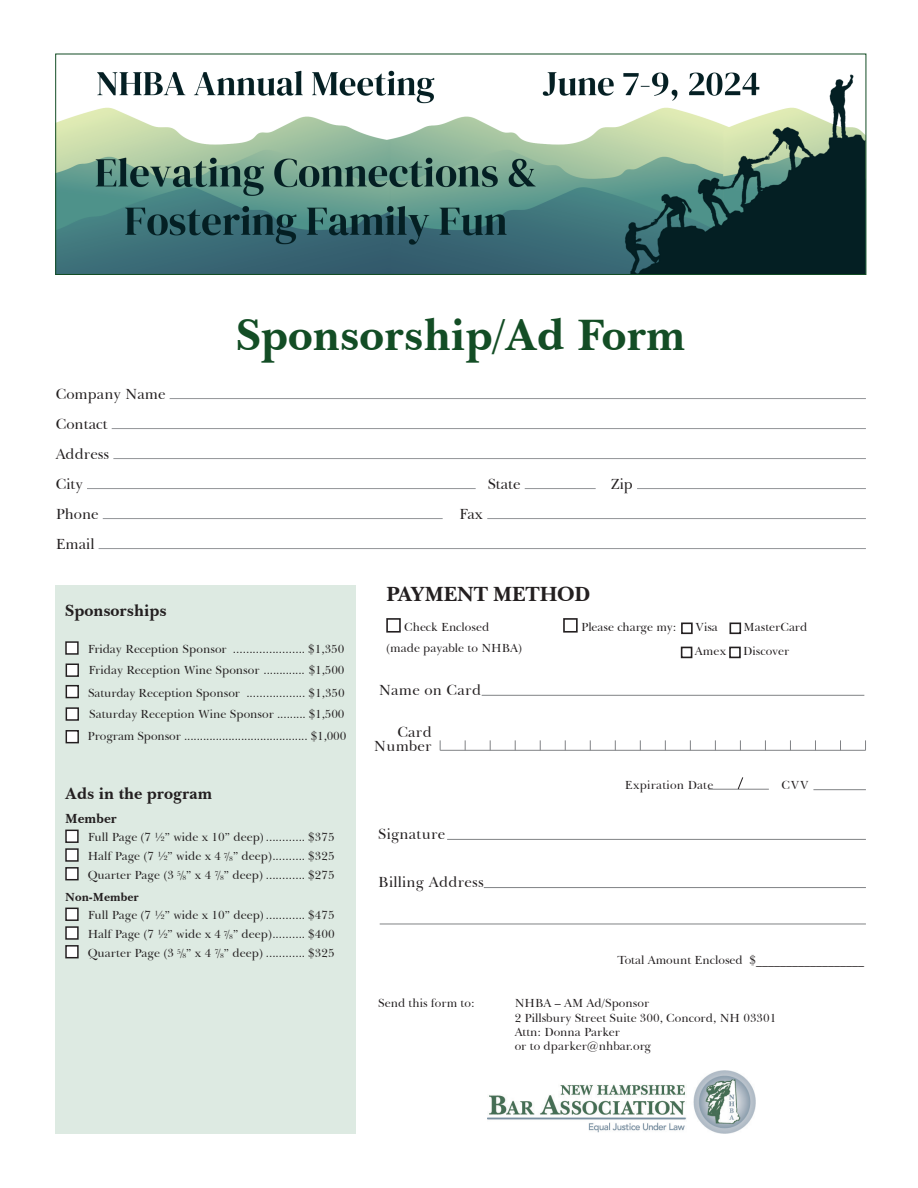
<style>
.page{position:relative;width:918px;height:1188px;background:#fff}
.page>*{position:absolute;margin:0;border:0;box-sizing:border-box;transform-origin:0 0}
.t1{font:700 45px "Baskerville BT";color:#134d25}
.t2{font:700 21px "Baskerville BT";letter-spacing:-.03em;color:#231f20}
.t3{font:700 16.5px "Baskerville BT";color:#231f20}
.t4{font:15px/14.1px "Baskerville BT";color:#231f20;text-align:right}
.t5{font:700 13.5px "Baskerville BT";color:#231f20}
.t6{font:12px/14.4px "Baskerville BT";color:#231f20}
.t7{font:700 12px "Baskerville BT";color:#231f20}
</style>
<div class="page">
<div style="left:55px;top:585px;width:300px;height:549px;background:#ddeae2"></div>
<hr style="left:170px;top:398px;width:696px;height:1px;background:#939598">
<hr style="left:112px;top:428px;width:754px;height:1px;background:#939598">
<hr style="left:113px;top:458px;width:753px;height:1px;background:#939598">
<hr style="left:87px;top:488px;width:389px;height:1px;background:#939598">
<hr style="left:525px;top:488px;width:71px;height:1px;background:#939598">
<hr style="left:637px;top:488px;width:229px;height:1px;background:#939598">
<hr style="left:103px;top:518px;width:340px;height:1px;background:#939598">
<hr style="left:487px;top:518px;width:379px;height:1px;background:#939598">
<hr style="left:99px;top:548px;width:767px;height:1px;background:#939598">
<hr style="left:440px;top:750px;width:425px;height:1px;background:#808285">
<hr style="left:482px;top:695px;width:382px;height:1px;background:#808285">
<hr style="left:447px;top:839px;width:419px;height:1px;background:#808285">
<hr style="left:484px;top:887px;width:382px;height:1px;background:#808285">
<div style="left:386px;top:618px;width:15px;height:15px;border:2px solid #231f20"></div>
<div style="left:563px;top:618px;width:15px;height:15px;border:2px solid #231f20"></div>
<div style="left:681px;top:623px;width:12px;height:11px;border:2px solid #231f20"></div>
<div style="left:730px;top:623px;width:11px;height:11px;border:2px solid #231f20"></div>
<div style="left:681px;top:647px;width:11px;height:11px;border:2px solid #231f20"></div>
<div style="left:729px;top:647px;width:12px;height:11px;border:2px solid #231f20"></div>
<hr style="left:813px;top:789px;width:53px;height:1px;background:#808285">
<hr style="left:708px;top:789px;width:61px;height:1px;background:#808285">
<svg style="left:737px;top:777px;width:7px;height:13px"></svg>
<hr style="left:380px;top:924px;width:486px;height:1px;background:#808285">
<img style="left:488px;top:1071px;width:267px;height:62px">
<div style="left:66px;top:686px;width:12px;height:12px;background:#fff"></div>
<div style="left:66px;top:685px;width:13px;height:13px;border:1px solid #231f20"></div>
<div style="left:66px;top:642px;width:12px;height:12px;background:#fff"></div>
<div style="left:65px;top:641px;width:14px;height:14px;border:1px solid #231f20"></div>
<div style="left:66px;top:830px;width:12px;height:12px;background:#fff"></div>
<div style="left:65px;top:830px;width:14px;height:13px;border:1px solid #231f20"></div>
<div style="left:66px;top:849px;width:12px;height:12px;background:#fff"></div>
<div style="left:65px;top:848px;width:14px;height:14px;border:1px solid #231f20"></div>
<div style="left:66px;top:868px;width:12px;height:12px;background:#fff"></div>
<div style="left:65px;top:867px;width:14px;height:13px;border:1px solid #231f20"></div>
<div style="left:66px;top:908px;width:12px;height:12px;background:#fff"></div>
<div style="left:65px;top:908px;width:14px;height:13px;border:1px solid #231f20"></div>
<div style="left:66px;top:927px;width:12px;height:12px;background:#fff"></div>
<div style="left:65px;top:926px;width:14px;height:14px;border:1px solid #231f20"></div>
<div style="left:66px;top:946px;width:12px;height:12px;background:#fff"></div>
<div style="left:65px;top:945px;width:14px;height:13px;border:1px solid #231f20"></div>
<div style="left:66px;top:664px;width:12px;height:12px;background:#fff"></div>
<div style="left:66px;top:664px;width:13px;height:13px;border:1px solid #231f20"></div>
<div style="left:66px;top:708px;width:12px;height:12px;background:#fff"></div>
<div style="left:66px;top:707px;width:13px;height:14px;border:1px solid #231f20"></div>
<div style="left:66px;top:731px;width:12px;height:12px;background:#fff"></div>
<div style="left:66px;top:730px;width:13px;height:13px;border:1px solid #231f20"></div>
<img style="left:57px;top:70px;width:807px;height:203px">
<div style="left:55px;top:54px;width:811px;height:221px;border:1px solid #134d25"></div>
<p class="t1" style="left:236px;top:303px;width:451px">Sponsorship/Ad Form</p>
<p class="t4" style="left:56px;top:386px;width:111px">Company Name</p>
<p class="t4" style="left:56px;top:416px;width:53px">Contact</p>
<p class="t4" style="left:56px;top:446px;width:55px">Address</p>
<p class="t4" style="left:56px;top:476px;width:29px">City</p>
<p class="t4" style="left:488px;top:476px;width:34px">State</p>
<p class="t4" style="left:611px;top:476px;width:24px">Zip</p>
<p class="t4" style="left:56px;top:506px;width:44px">Phone</p>
<p class="t4" style="left:459px;top:506px;width:25px">Fax</p>
<p class="t4" style="left:56px;top:536px;width:40px">Email</p>
<p class="t3" style="left:65px;top:600px;width:103px">Sponsorships</p>
<p class="t6" style="left:88px;top:642px;width:258px">Friday Reception Sponsor ...................... $1,350</p>
<p class="t6" style="left:88px;top:663px;width:257px">Friday Reception Wine Sponsor ............. $1,500</p>
<p class="t6" style="left:88px;top:685px;width:258px">Saturday Reception Sponsor .................. $1,350</p>
<p class="t6" style="left:89px;top:706px;width:257px">Saturday Reception Wine Sponsor ......... $1,500</p>
<p class="t6" style="left:88px;top:728px;width:260px">Program Sponsor ....................................... $1,000</p>
<p class="t3" style="left:65px;top:783px;width:148px">Ads in the program</p>
<p class="t5" style="left:65px;top:809px;width:53px">Member</p>
<p class="t6" style="left:88px;top:830px;width:248px">Full Page (7 ½” wide x 10” deep) ............ $375</p>
<p class="t6" style="left:88px;top:849px;width:248px">Half Page (7 ½” wide x 4 <sup>7</sup>/<sub>8</sub>” deep).......... $325</p>
<p class="t6" style="left:88px;top:867px;width:248px">Quarter Page (3 <sup>5</sup>/<sub>8</sub>” x 4 <sup>7</sup>/<sub>8</sub>” deep) ............ $275</p>
<p class="t7" style="left:65px;top:888px;width:75px">Non-Member</p>
<p class="t6" style="left:88px;top:908px;width:248px">Full Page (7 ½” wide x 10” deep) ............ $475</p>
<p class="t6" style="left:88px;top:927px;width:248px">Half Page (7 ½” wide x 4 <sup>7</sup>/<sub>8</sub>” deep).......... $400</p>
<p class="t6" style="left:88px;top:945px;width:248px">Quarter Page (3 <sup>5</sup>/<sub>8</sub>” x 4 <sup>7</sup>/<sub>8</sub>” deep) ............ $325</p>
<p class="t2" style="left:386px;top:579px;width:205px">PAYMENT METHOD</p>
<p class="t6" style="left:404px;top:619px;width:87px">Check Enclosed</p>
<p class="t6" style="left:581px;top:619px;width:97px">Please charge my:</p>
<p class="t6" style="left:695px;top:619px;width:24px">Visa</p>
<p class="t6" style="left:744px;top:619px;width:65px">MasterCard</p>
<p class="t6" style="left:386px;top:640px;width:137px">(made payable to NHBA)</p>
<p class="t6" style="left:695px;top:644px;width:33px">Amex</p>
<p class="t6" style="left:743px;top:644px;width:48px">Discover</p>
<p class="t4" style="left:379px;top:682px;width:104px">Name on Card</p>
<p class="t4" style="left:374px;top:724px;width:60px">Card<br>Number</p>
<p class="t4" style="left:378px;top:826px;width:69px">Signature</p>
<p class="t4" style="left:378px;top:874px;width:107px">Billing Address</p>
<p class="t6" style="left:625px;top:778px;width:90px">Expiration Date</p>
<p class="t6" style="left:782px;top:778px;width:29px">CVV</p>
<p class="t6" style="left:618px;top:952px;width:248px">Total Amount Enclosed $__________________</p>
<p class="t6" style="left:378px;top:996px;width:98px">Send this form to:</p>
<p class="t6" style="left:515px;top:996px;width:136px">NHBA – AM Ad/Sponsor</p>
<p class="t6" style="left:515px;top:1010px;width:263px">2 Pillsbury Street Suite 300, Concord, NH 03301</p>
<p class="t6" style="left:515px;top:1024px;width:138px">Attn: Donna Parker<br>or to dparker@nhbar.org</p>
</div>
